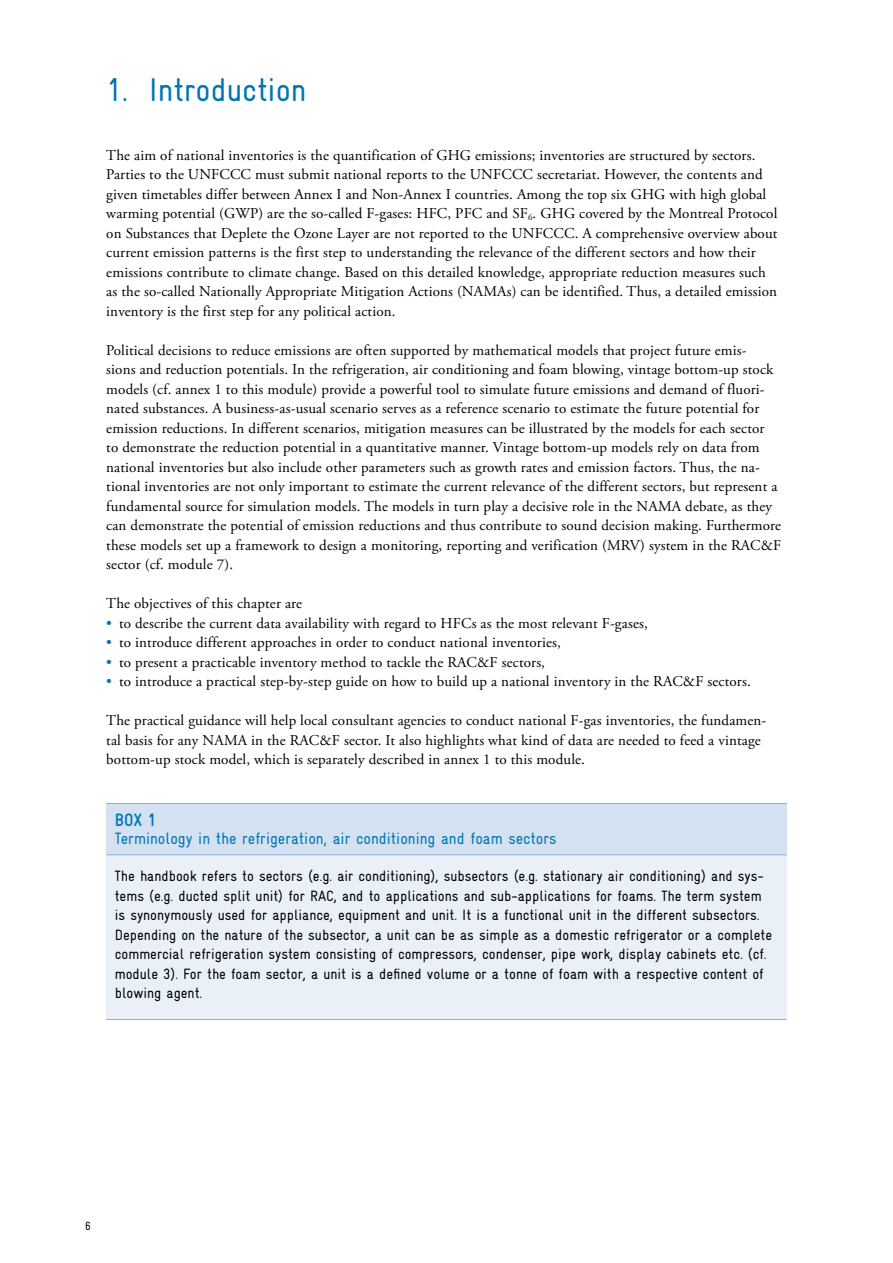
<style>
.page{position:relative;width:893px;height:1263px;background:#fff}
.page>*{position:absolute;margin:0;border:0;box-sizing:border-box;transform-origin:0 0}
.t1{font:condensed 33px "Gravur";color:#0075b4}
.t2{font:700 condensed 18px "Gravur";color:#0075b4}
.t3{font:condensed 16.5px "Gravur";color:#0075b4}
.t4{font:15px/19.5px "Adobe Garamond Pro";letter-spacing:.01em;color:#000}
.t5{font:condensed 15px/19.5px "Gravur";color:#000}
.t6{font:condensed 12px "Gravur";color:#000}
.s1{color:#0075b4}
</style>
<div class="page">
<div style="left:106px;top:803px;width:681px;height:52px;background:#d3e1f0"></div>
<div style="left:106px;top:855px;width:681px;height:164px;background:#eaf0f8"></div>
<hr style="left:106px;top:1019px;width:681px;height:1px;background:#89b1d8">
<hr style="left:106px;top:803px;width:681px;height:1px;background:#89b1d8">
<hr style="left:106px;top:854px;width:681px;height:1px;background:#89b1d8">
<h1 class="t1" style="left:106px;top:71px;width:202px">1. Introduction</h1>
<p class="t4" style="left:106px;top:146px;width:673px">The aim of national inventories is the quantification of GHG emissions; inventories are structured by sectors.<br>Parties to the UNFCCC must submit national reports to the UNFCCC secretariat. However, the contents and given timetables differ between Annex I and Non-Annex I countries. Among the top six GHG with high global warming potential (GWP) are the so-called F-gases: HFC, PFC and SF<sub>6</sub>. GHG covered by the Montreal Protocol on Substances that Deplete the Ozone Layer are not reported to the UNFCCC. A comprehensive overview about current emission patterns is the first step to understanding the relevance of the different sectors and how their emissions contribute to climate change. Based on this detailed knowledge, appropriate reduction measures such as the so-called Nationally Appropriate Mitigation Actions (NAMAs) can be identified. Thus, a detailed emission inventory is the first step for any political action.</p>
<p class="t4" style="left:106px;top:341px;width:676px">Political decisions to reduce emissions are often supported by mathematical models that project future emis-<br>sions and reduction potentials. In the refrigeration, air conditioning and foam blowing, vintage bottom-up stock models (cf. annex 1 to this module) provide a powerful tool to simulate future emissions and demand of fluori&shy;nated substances. A business-as-usual scenario serves as a reference scenario to estimate the future potential for emission reductions. In different scenarios, mitigation measures can be illustrated by the models for each sector<br>to demonstrate the reduction potential in a quantitative manner. Vintage bottom-up models rely on data from national inventories but also include other parameters such as growth rates and emission factors. Thus, the na&shy;tional inventories are not only important to estimate the current relevance of the different sectors, but represent a fundamental source for simulation models. The models in turn play a decisive role in the NAMA debate, as they can demonstrate the potential of emission reductions and thus contribute to sound decision making. Furthermore these models set up a framework to design a monitoring, reporting and verification (MRV) system in the RAC&amp;F sector (cf. module 7).</p>
<p class="t4" style="left:106px;top:594px;width:197px">The objectives of this chapter are</p>
<p class="t4" style="left:106px;top:614px;width:543px"><span class="s1">•</span> to describe the current data availability with regard to HFCs as the most relevant F-gases,</p>
<p class="t4" style="left:106px;top:633px;width:456px"><span class="s1">•</span> to introduce different approaches in order to conduct national inventories,</p>
<p class="t4" style="left:106px;top:653px;width:440px"><span class="s1">•</span> to present a practicable inventory method to tackle the RAC&amp;F sectors,</p>
<p class="t4" style="left:106px;top:672px;width:646px"><span class="s1">•</span> to introduce a practical step-by-step guide on how to build up a national inventory in the RAC&amp;F sectors.</p>
<p class="t4" style="left:106px;top:711px;width:662px">The practical guidance will help local consultant agencies to conduct national F-gas inventories, the fundamen&shy;tal basis for any NAMA in the RAC&amp;F sector. It also highlights what kind of data are needed to feed a vintage bottom-up stock model, which is separately described in annex 1 to this module.</p>
<p class="t2" style="left:115px;top:810px;width:42px">BOX 1</p>
<p class="t3" style="left:115px;top:829px;width:443px">Terminology in the refrigeration, air conditioning and foam sectors</p>
<p class="t5" style="left:115px;top:866px;width:659px">The handbook refers to sectors (e.g. air conditioning), subsectors (e.g. stationary air conditioning) and sys&shy;tems (e.g. ducted split unit) for RAC, and to applications and sub-applications for foams. The term system is synonymously used for appliance, equipment and unit. It is a functional unit in the different subsectors.<br>Depending on the nature of the subsector, a unit can be as simple as a domestic refrigerator or a complete commercial refrigeration system consisting of compressors, condenser, pipe work, display cabinets etc. (cf. module 3). For the foam sector, a unit is a defined volume or a tonne of foam with a respective content of blowing agent.</p>
<p class="t6" style="left:85px;top:1219px;width:7px">6</p>
</div>
